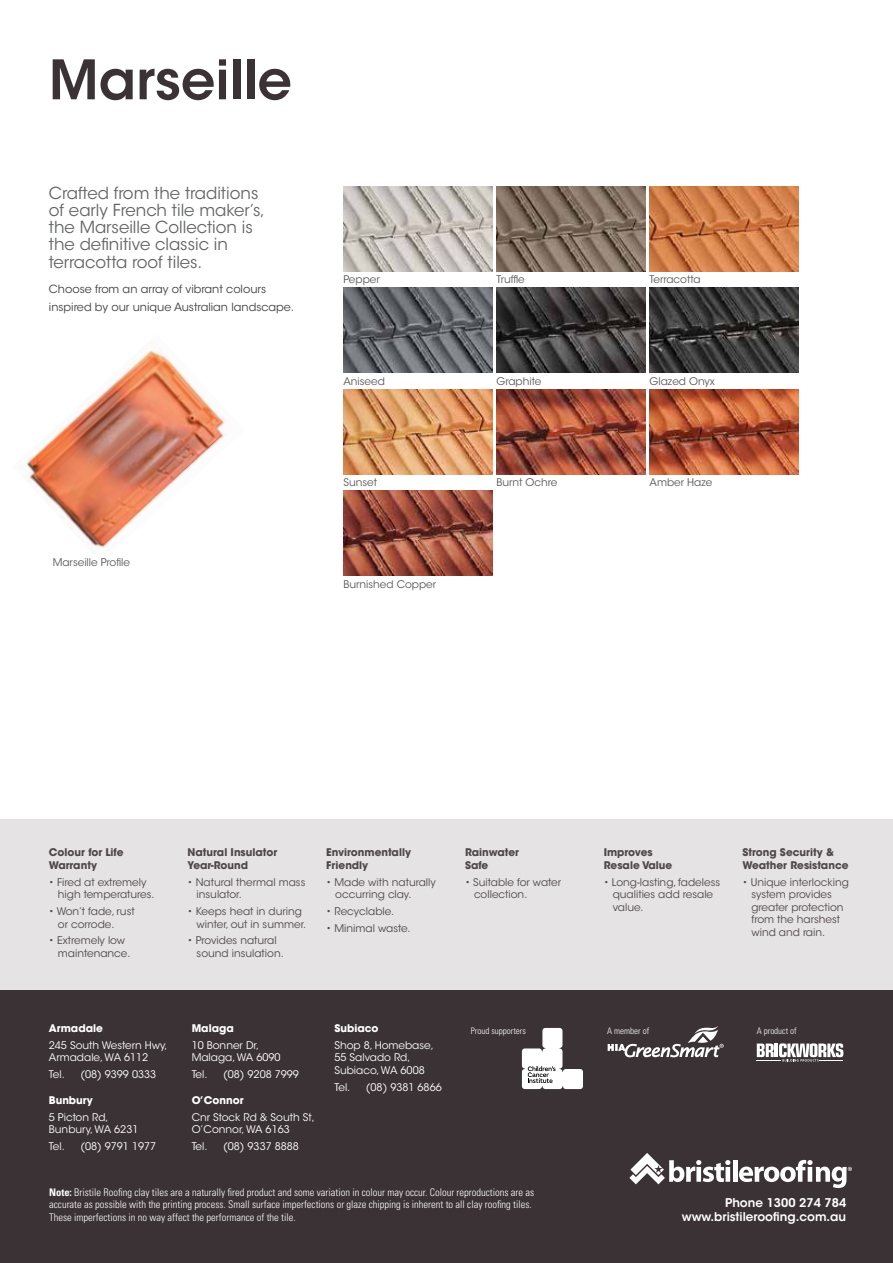
<style>
.page{position:relative;width:893px;height:1263px;background:#fff}
.page>*{position:absolute;margin:0;border:0;box-sizing:border-box;transform-origin:0 0}
.t1{font:600 54px "ITC Avant Garde Std";color:#3a3235}
.t2{font:16.5px/17.2px "ITC Avant Garde Std";color:#636466}
.t3{font:600 12px/14.4px "ITC Avant Garde Std";color:#fff;text-align:right}
.t4{font:11.25px/17.2px "ITC Avant Garde Std";color:#414042}
.t5{font:10.5px/12.6px "ITC Avant Garde Std";color:#4f474a}
.t6{font:300 condensed 10.5px/12.6px "Univers LT Std";color:#fff}
.t7{font:10.5px/12.6px "ITC Avant Garde Std";color:#fff}
.t8{font:700 10.5px/12.6px "ITC Avant Garde Std";color:#4f474a}
.t9{font:10.5px "ITC Avant Garde Std";color:#58595b}
.t10{font:700 10.5px "ITC Avant Garde Std";color:#fff}
.t11{font:300 condensed 9px "Univers LT Std";color:#fff}
.s1{font-weight:700}
</style>
<div class="page">
<img style="left:343px;top:288px;width:149px;height:85px">
<img style="left:496px;top:186px;width:149px;height:85px">
<img style="left:496px;top:288px;width:149px;height:85px">
<img style="left:343px;top:186px;width:149px;height:85px">
<img style="left:649px;top:186px;width:149px;height:85px">
<img style="left:343px;top:389px;width:149px;height:85px">
<img style="left:496px;top:389px;width:149px;height:85px">
<img style="left:343px;top:490px;width:149px;height:85px">
<img style="left:649px;top:288px;width:149px;height:85px">
<img style="left:649px;top:389px;width:149px;height:85px">
<div style="left:0;top:819px;width:893px;height:180px;background:#e6e3e4"></div>
<div style="left:0;top:991px;width:893px;height:272px;background:#3a3235"></div>
<img style="left:16px;top:342px;width:210px;height:212px">
<hr style="left:733px;top:1160px;width:4px;height:22px;background:#fff">
<svg style="left:629px;top:1153px;width:101px;height:31px"></svg>
<svg style="left:739px;top:1160px;width:113px;height:28px"></svg>
<svg style="left:757px;top:1043px;width:86px;height:18px"></svg>
<svg style="left:608px;top:1026px;width:116px;height:31px"></svg>
<svg style="left:522px;top:1028px;width:61px;height:61px"></svg>
<h1 class="t1" style="left:49px;top:45px;width:245px">Marseille</h1>
<h2 class="t2" style="left:49px;top:184px;width:218px">Crafted from the traditions of early French tile maker’s, the Marseille Collection is the definitive classic in terracotta roof tiles.</h2>
<p class="t4" style="left:49px;top:281px;width:247px">Choose from an array of vibrant colours inspired by our unique Australian landscape.</p>
<p class="t9" style="left:53px;top:555px;width:79px">Marseille Profile</p>
<p class="t9" style="left:496px;top:273px;width:30px">Truffle</p>
<p class="t9" style="left:343px;top:273px;width:38px">Pepper</p>
<p class="t9" style="left:649px;top:273px;width:52px">Terracotta</p>
<p class="t9" style="left:343px;top:375px;width:43px">Aniseed</p>
<p class="t9" style="left:496px;top:375px;width:46px">Graphite</p>
<p class="t9" style="left:649px;top:375px;width:67px">Glazed Onyx</p>
<p class="t9" style="left:343px;top:476px;width:35px">Sunset</p>
<p class="t9" style="left:496px;top:476px;width:62px">Burnt Ochre</p>
<p class="t9" style="left:649px;top:476px;width:64px">Amber Haze</p>
<p class="t9" style="left:343px;top:577px;width:94px">Burnished Copper</p>
<p class="t8" style="left:49px;top:846px;width:76px">Colour for Life<br>Warranty</p>
<p class="t5" style="left:58px;top:875px;width:98px;text-indent:-9px">• Fired at extremely high temperatures.</p>
<p class="t5" style="left:58px;top:905px;width:78px;text-indent:-9px">• Won’t fade, rust or corrode.</p>
<p class="t5" style="left:58px;top:934px;width:74px;text-indent:-9px">• Extremely low maintenance.</p>
<p class="t8" style="left:188px;top:846px;width:91px">Natural Insulator<br>Year-Round</p>
<p class="t5" style="left:197px;top:875px;width:110px;text-indent:-9px">• Natural thermal mass insulator.</p>
<p class="t5" style="left:197px;top:905px;width:111px;text-indent:-9px">• Keeps heat in during winter, out in summer.</p>
<p class="t5" style="left:197px;top:934px;width:89px;text-indent:-9px">• Provides natural sound insulation.</p>
<p class="t8" style="left:326px;top:846px;width:86px">Environmentally<br>Friendly</p>
<p class="t5" style="left:335px;top:875px;width:102px;text-indent:-9px">• Made with naturally occurring clay.</p>
<p class="t5" style="left:326px;top:905px;width:69px">• Recyclable.</p>
<p class="t5" style="left:326px;top:922px;width:86px">• Minimal waste.</p>
<p class="t8" style="left:465px;top:846px;width:55px">Rainwater<br>Safe</p>
<p class="t5" style="left:474px;top:875px;width:89px;text-indent:-9px">• Suitable for water collection.</p>
<p class="t8" style="left:604px;top:846px;width:70px">Improves<br>Resale Value</p>
<p class="t5" style="left:613px;top:875px;width:109px;text-indent:-9px">• Long-lasting, fadeless qualities add resale value.</p>
<p class="t8" style="left:742px;top:846px;width:108px">Strong Security &amp;<br>Weather Resistance</p>
<p class="t5" style="left:751px;top:875px;width:99px;text-indent:-9px">• Unique interlocking system provides greater protection from the harshest wind and rain.</p>
<p class="t10" style="left:49px;top:1021px;width:55px">Armadale</p>
<p class="t7" style="left:49px;top:1039px;width:120px">245 South Western Hwy,<br>Armadale, WA 6112</p>
<p class="t7" style="left:49px;top:1068px;width:17px">Tel.</p>
<p class="t7" style="left:80px;top:1068px;width:77px">(08) 9399 0333</p>
<p class="t10" style="left:49px;top:1093px;width:45px">Bunbury</p>
<p class="t7" style="left:49px;top:1110px;width:91px">5 Picton Rd,<br>Bunbury, WA 6231</p>
<p class="t7" style="left:49px;top:1140px;width:17px">Tel.</p>
<p class="t7" style="left:80px;top:1140px;width:77px">(08) 9791 1977</p>
<p class="t10" style="left:192px;top:1021px;width:44px">Malaga</p>
<p class="t7" style="left:192px;top:1039px;width:90px">10 Bonner Dr,<br>Malaga, WA 6090</p>
<p class="t7" style="left:192px;top:1068px;width:17px">Tel.</p>
<p class="t7" style="left:223px;top:1068px;width:77px">(08) 9208 7999</p>
<p class="t10" style="left:192px;top:1093px;width:54px">O’Connor</p>
<p class="t7" style="left:192px;top:1110px;width:125px">Cnr Stock Rd &amp; South St,<br>O’Connor, WA 6163</p>
<p class="t7" style="left:192px;top:1140px;width:17px">Tel.</p>
<p class="t7" style="left:223px;top:1140px;width:77px">(08) 9337 8888</p>
<p class="t10" style="left:334px;top:1021px;width:46px">Subiaco</p>
<p class="t7" style="left:334px;top:1039px;width:101px">Shop 8, Homebase,<br>55 Salvado Rd,<br>Subiaco, WA 6008</p>
<p class="t7" style="left:334px;top:1081px;width:17px">Tel.</p>
<p class="t7" style="left:366px;top:1081px;width:77px">(08) 9381 6866</p>
<p class="t11" style="left:471px;top:1025px;width:56px">Proud supporters</p>
<p class="t11" style="left:607px;top:1025px;width:43px">A member of</p>
<p class="t11" style="left:757px;top:1025px;width:41px">A product of</p>
<p class="t6" style="left:49px;top:1186px;width:486px"><span class="s1">Note:</span> Bristile Roofing clay tiles are a naturally fired product and some variation in colour may occur. Colour reproductions are as accurate as possible with the printing process. Small surface imperfections or glaze chipping is inherent to all clay roofing tiles.<br>These imperfections in no way affect the performance of the tile.</p>
<p class="t3" style="left:682px;top:1195px;width:166px">Phone 1300 274 784 www.bristileroofing.com.au</p>
</div>
